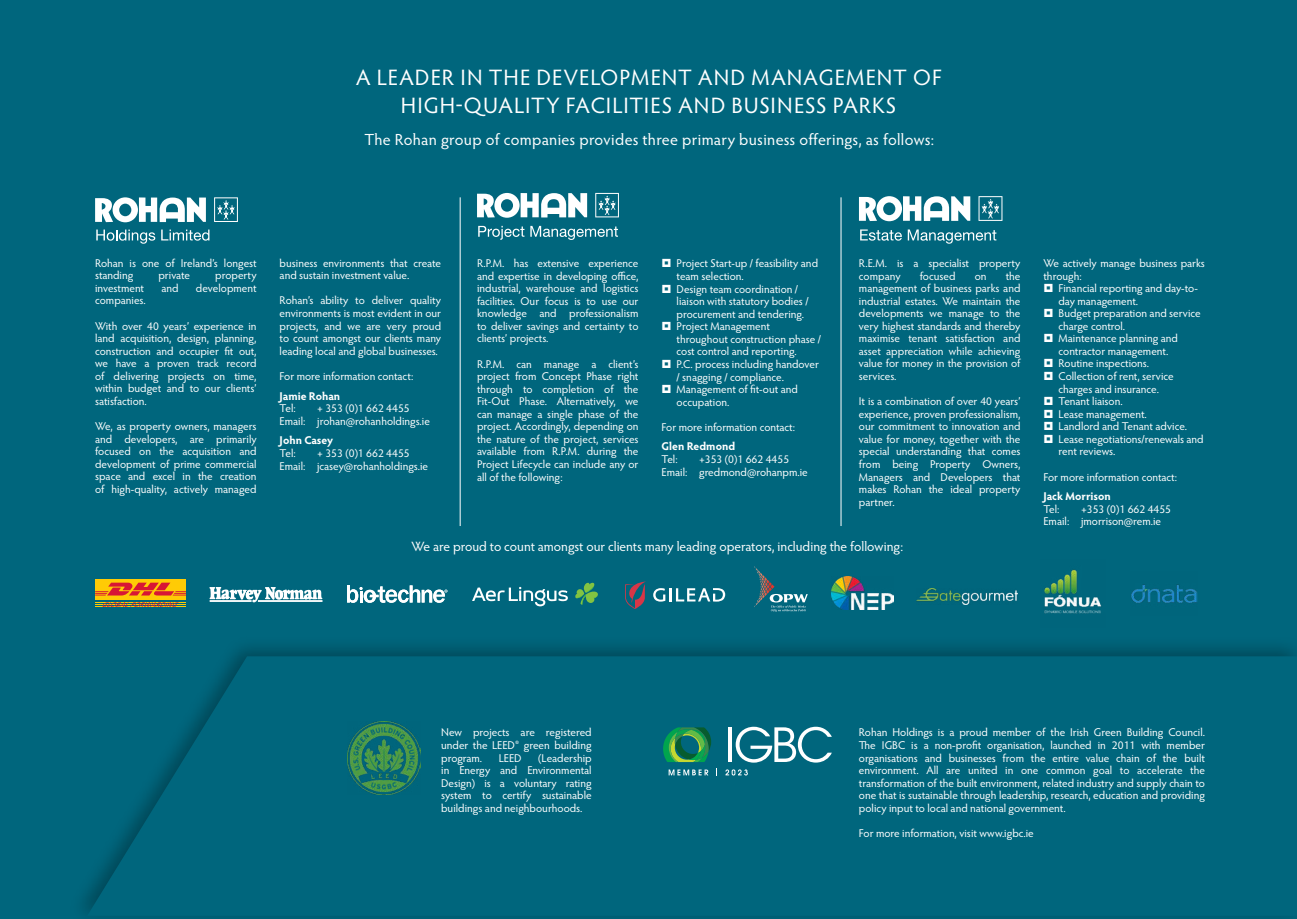
<style>
.page{position:relative;width:1297px;height:919px;background:#fff}
.page>*{position:absolute;margin:0;border:0;box-sizing:border-box;transform-origin:0 0}
.t1{font:22.35px/28px "Hypatia Sans Pro";letter-spacing:.04em;color:#fff;text-align:center}
.t2{font:16.05px "Hypatia Sans Pro";letter-spacing:.02em;color:#fff}
.t3{font:13.5px "Hypatia Sans Pro";color:#fff}
.t4{font:11.25px/12.6px "Hypatia Sans Pro";color:#fff;text-align:justify}
.t5{font:700 11.25px "Hypatia Sans Pro";color:#fff}
</style>
<div class="page">
<div style="left:0;top:0;width:1297px;height:918px;background:#00667d"></div>
<div style="left:68px;top:634px;width:1229px;height:284px;background:#000;opacity:.3"></div>
<svg style="left:87px;top:656px;width:1210px;height:259px"></svg>
<img style="left:347px;top:721px;width:74px;height:73px">
<svg style="left:96px;top:229px;width:59px;height:15px"></svg>
<svg style="left:161px;top:229px;width:48px;height:12px"></svg>
<svg style="left:95px;top:197px;width:111px;height:25px"></svg>
<svg style="left:214px;top:197px;width:24px;height:25px"></svg>
<svg style="left:478px;top:226px;width:46px;height:14px"></svg>
<svg style="left:530px;top:226px;width:88px;height:14px"></svg>
<svg style="left:477px;top:193px;width:110px;height:25px"></svg>
<svg style="left:595px;top:193px;width:24px;height:24px"></svg>
<svg style="left:860px;top:229px;width:42px;height:12px"></svg>
<svg style="left:908px;top:229px;width:88px;height:15px"></svg>
<svg style="left:859px;top:196px;width:111px;height:25px"></svg>
<svg style="left:978px;top:196px;width:24px;height:25px"></svg>
<hr style="left:460px;top:197px;width:1px;height:329px;background:#fff">
<hr style="left:841px;top:197px;width:1px;height:329px;background:#fff">
<svg style="left:209px;top:587px;width:113px;height:15px"></svg>
<hr style="left:258px;top:600px;width:64px;height:2px;background:#fff">
<hr style="left:210px;top:600px;width:42px;height:2px;background:#fff">
<img style="left:916px;top:588px;width:101px;height:17px">
<svg style="left:754px;top:566px;width:54px;height:46px"></svg>
<svg style="left:472px;top:587px;width:96px;height:19px"></svg>
<svg style="left:575px;top:582px;width:23px;height:22px"></svg>
<hr style="left:95px;top:602px;width:91px;height:1px;background:#ffcb05">
<hr style="left:95px;top:604px;width:91px;height:1px;background:#ffcb05">
<hr style="left:95px;top:606px;width:91px;height:1px;background:#ffcb05">
<svg style="left:102px;top:602px;width:77px;height:5px"></svg>
<svg style="left:95px;top:579px;width:91px;height:20px"></svg>
<svg style="left:95px;top:582px;width:91px;height:13px"></svg>
<img style="left:1044px;top:569px;width:58px;height:45px">
<img style="left:1131px;top:584px;width:67px;height:19px">
<svg style="left:653px;top:588px;width:72px;height:13px"></svg>
<svg style="left:625px;top:581px;width:21px;height:28px"></svg>
<img style="left:831px;top:576px;width:62px;height:33px">
<hr style="left:728px;top:727px;width:4px;height:35px;background:#fff">
<svg style="left:736px;top:726px;width:96px;height:36px"></svg>
<svg style="left:663px;top:727px;width:48px;height:35px"></svg>
<svg style="left:669px;top:769px;width:39px;height:6px"></svg>
<svg style="left:725px;top:769px;width:23px;height:6px"></svg>
<svg style="left:347px;top:585px;width:100px;height:17px"></svg>
<h1 class="t1" style="left:356px;top:63px;width:588px">A LEADER IN THE DEVELOPMENT AND MANAGEMENT OF<br>HIGH-QUALITY FACILITIES AND BUSINESS PARKS</h1>
<h2 class="t2" style="left:364px;top:129px;width:571px">The Rohan group of companies provides three primary business offerings, as follows:</h2>
<p class="t4" style="left:95px;top:256px;width:163px">Rohan is one of Ireland’s longest standing</p>
<p class="t4" style="left:158px;top:269px;width:33px">private</p>
<p class="t4" style="left:215px;top:269px;width:43px">property</p>
<p class="t4" style="left:95px;top:281px;width:51px">investment</p>
<p class="t4" style="left:161px;top:281px;width:19px">and</p>
<p class="t4" style="left:196px;top:281px;width:62px">development</p>
<p class="t4" style="left:95px;top:294px;width:52px">companies.</p>
<p class="t4" style="left:95px;top:319px;width:163px">With over 40 years’ experience in land acquisition, design, planning, construction and occupier fit out, we have a proven track record of delivering projects on time, within budget and to our clients’ satisfaction.</p>
<p class="t4" style="left:95px;top:419px;width:163px">We, as property owners, managers and developers, are primarily focused on the acquisition and development of prime commercial space and excel in the creation of high-quality, actively managed</p>
<p class="t4" style="left:280px;top:256px;width:163px">business environments that create and sustain investment value.</p>
<p class="t4" style="left:280px;top:294px;width:163px">Rohan’s ability to deliver quality environments is most evident in our projects, and we are very proud to count amongst our clients many leading local and global businesses.</p>
<p class="t4" style="left:280px;top:369px;width:135px">For more information contact:</p>
<p class="t5" style="left:280px;top:387px;width:62px">Jamie Rohan</p>
<p class="t4" style="left:280px;top:401px;width:18px">Tel:</p>
<p class="t4" style="left:280px;top:401px;width:152px;text-indent:38px">+ 353 (0)1 662 4455<br>Email: jrohan@rohanholdings.ie</p>
<p class="t5" style="left:280px;top:432px;width:55px">John Casey</p>
<p class="t4" style="left:280px;top:446px;width:18px">Tel:</p>
<p class="t4" style="left:280px;top:446px;width:150px;text-indent:38px">+ 353 (0)1 662 4455<br>Email: jcasey@rohanholdings.ie</p>
<p class="t4" style="left:477px;top:256px;width:163px">R.P.M. has extensive experience and expertise in developing office, industrial, warehouse and logistics facilities. Our focus is to use our knowledge and professionalism to deliver savings and certainty to clients’ projects.</p>
<p class="t4" style="left:477px;top:357px;width:163px">R.P.M. can manage a client’s project from Concept Phase right through to completion of the Fit-Out Phase. Alternatively, we can manage a single phase of the project. Accordingly, depending on the nature of the project, services available from R.P.M. during the Project Lifecycle can include any or all of the following:</p>
<p class="t4" style="left:677px;top:257px;width:146px;text-align:left">Project Start-up / feasibility and team selection.<br>Design team coordination / liaison with statutory bodies / procurement and tendering.<br>Project Management throughout construction phase / cost control and reporting.<br>P.C. process including handover / snagging / compliance.<br>Management of fit-out and occupation.</p>
<p class="t4" style="left:662px;top:420px;width:135px">For more information contact:</p>
<p class="t5" style="left:662px;top:438px;width:75px">Glen Redmond</p>
<p class="t4" style="left:662px;top:452px;width:18px">Tel:</p>
<p class="t4" style="left:662px;top:452px;width:148px;text-indent:38px">+353 (0)1 662 4455<br>Email: gredmond@rohanpm.ie</p>
<p class="t4" style="left:859px;top:256px;width:163px">R.E.M. is a specialist property company</p>
<p class="t4" style="left:920px;top:269px;width:37px">focused</p>
<p class="t4" style="left:975px;top:269px;width:13px">on</p>
<p class="t4" style="left:859px;top:269px;width:163px;text-indent:147px">the management of business parks and industrial estates. We maintain the developments we manage to the very highest standards and thereby maximise tenant satisfaction and asset appreciation while achieving value for money in the provision of services.</p>
<p class="t4" style="left:859px;top:394px;width:163px">It is a combination of over 40 years’ experience, proven professionalism, our commitment to innovation and value for money, together with the special understanding that comes from being Property Owners, Managers and Developers that makes Rohan the ideal property partner.</p>
<p class="t3" style="left:411px;top:537px;width:493px">We are proud to count amongst our clients many leading operators, including the following:</p>
<p class="t4" style="left:1043px;top:256px;width:163px">We actively manage business parks through:</p>
<p class="t4" style="left:1058px;top:281px;width:147px;text-align:left">Financial reporting and day-to&shy;day management.<br>Budget preparation and service charge control.<br>Maintenance planning and contractor management.<br>Routine inspections.<br>Collection of rent, service charges and insurance.<br>Tenant liaison.<br>Lease management.<br>Landlord and Tenant advice.<br>Lease negotiations/renewals and rent reviews.</p>
<p class="t4" style="left:1043px;top:470px;width:135px">For more information contact:</p>
<p class="t5" style="left:1043px;top:488px;width:69px">Jack Morrison</p>
<p class="t4" style="left:1043px;top:502px;width:18px">Tel:</p>
<p class="t4" style="left:1043px;top:502px;width:129px;text-indent:38px">+353 (0)1 662 4455<br>Email: jmorrison@rem.ie</p>
<p class="t4" style="left:441px;top:725px;width:152px">New projects are registered under the LEED® green building program.</p>
<p class="t4" style="left:441px;top:751px;width:152px;text-indent:97px">(Leadership in Energy and Environmental Design) is a voluntary rating system to certify sustainable buildings and neighbourhoods.</p>
<p class="t4" style="left:499px;top:751px;width:24px">LEED</p>
<p class="t4" style="left:859px;top:725px;width:348px">Rohan Holdings is a proud member of the Irish Green Building Council.<br>The IGBC is a non-profit organisation, launched in 2011 with member organisations and businesses from the entire value chain of the built environment. All are united in one common goal to accelerate the transformation of the built environment, related industry and supply chain to one that is sustainable through leadership, research, education and providing policy input to local and national government.</p>
<p class="t4" style="left:859px;top:826px;width:176px">For more information, visit www.igbc.ie</p>
</div>
